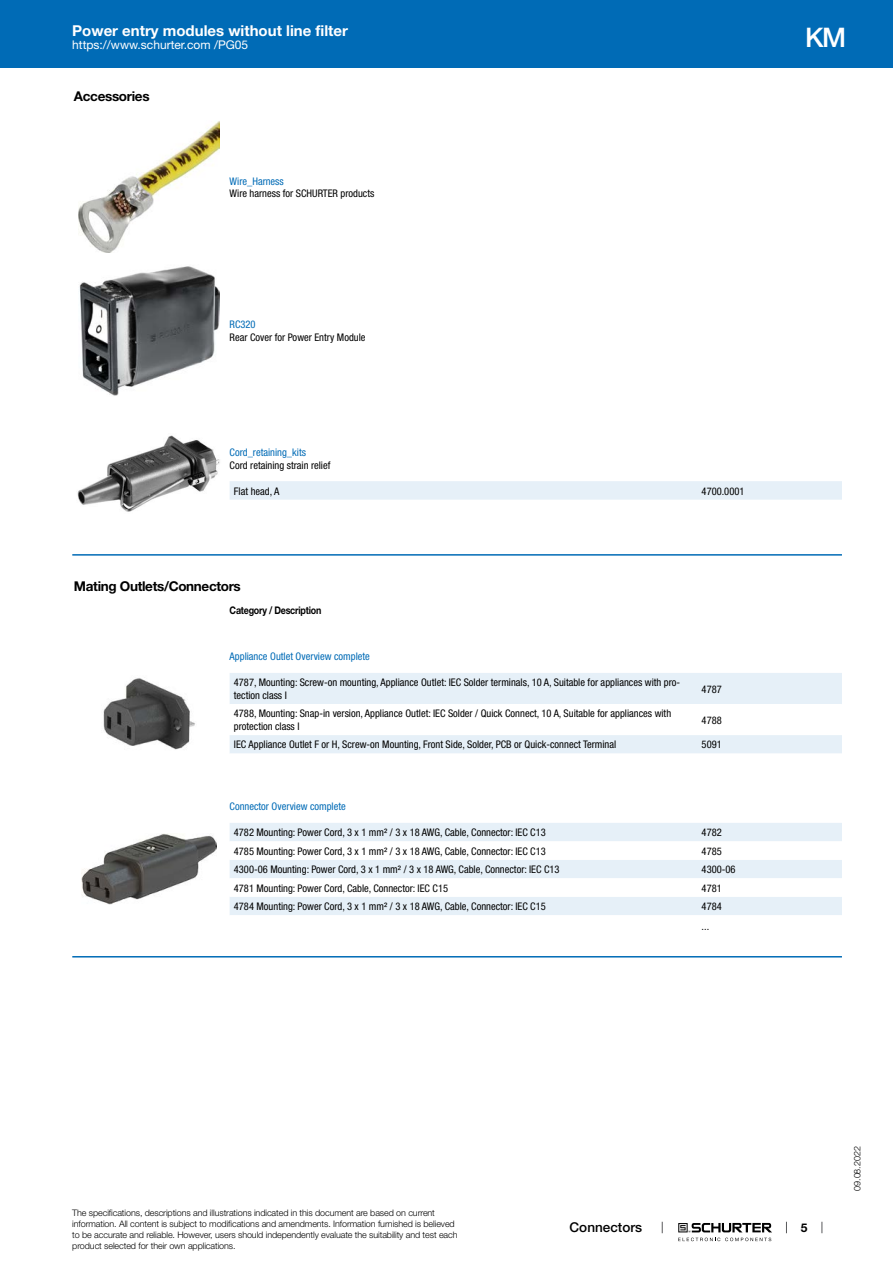
<style>
.page{position:relative;width:893px;height:1263px;background:#fff}
.page>*{position:absolute;margin:0;border:0;box-sizing:border-box;transform-origin:0 0}
.t1{font:500 27px "Helvetica Neue LT";color:#fff}
.t2{font:700 15px "Helvetica Neue LT";color:#fff}
.t3{font:700 13.5px "Helvetica Neue LT";letter-spacing:-.025em;color:#000}
.t4{font:500 13.5px "Helvetica Neue LT";color:#000}
.t5{font:12px "Helvetica Neue LT";color:#fff}
.t6{font:700 12px "Helvetica Neue LT";color:#000}
.t7{font:condensed 10.5px/12.6px "Helvetica Neue LT";color:#000}
.t8{font:condensed 10.5px "Helvetica Neue LT";color:#006bb6}
.t9{font:700 10.5px "Helvetica Neue LT";letter-spacing:-.025em;color:#000;scale:.85 1}
.t10{font:300 9px/10.8px "Helvetica Neue LT";letter-spacing:-.01em;color:#000}
</style>
<div class="page">
<svg style="left:678px;top:1223px;width:94px;height:18px"></svg>
<div style="left:0;top:0;width:893px;height:68px;background:#006bb6"></div>
<img style="left:78px;top:121px;width:141px;height:132px">
<img style="left:79px;top:266px;width:140px;height:130px">
<img style="left:77px;top:435px;width:143px;height:77px">
<div style="left:230px;top:481px;width:612px;height:19px;background:#e6f0f8"></div>
<hr style="left:72px;top:554px;width:770px;height:2px;background:#006bb6">
<img style="left:103px;top:678px;width:92px;height:72px">
<div style="left:230px;top:673px;width:612px;height:31px;background:#e6f0f8"></div>
<div style="left:230px;top:735px;width:612px;height:18px;background:#e6f0f8"></div>
<img style="left:81px;top:834px;width:135px;height:70px">
<div style="left:230px;top:823px;width:612px;height:18px;background:#e6f0f8"></div>
<svg style="left:230px;top:860px;width:612px;height:55px;fill:#e6f0f8"></svg>
<hr style="left:72px;top:956px;width:770px;height:1px;background:#006bb6">
<h2 class="t2" style="left:72px;top:21px;width:277px">Power entry modules without line filter</h2>
<p class="t5" style="left:72px;top:38px;width:178px">https://www.schurter.com /PG05</p>
<p class="t3" style="left:74px;top:88px;width:77px">Accessories</p>
<p class="t8" style="left:230px;top:175px;width:56px">Wire_Harness</p>
<p class="t7" style="left:230px;top:187px;width:146px">Wire harness for SCHURTER products</p>
<p class="t8" style="left:230px;top:319px;width:28px">RC320</p>
<p class="t7" style="left:230px;top:331px;width:137px">Rear Cover for Power Entry Module</p>
<p class="t8" style="left:230px;top:446px;width:78px">Cord_retaining_kits</p>
<p class="t7" style="left:230px;top:458px;width:102px">Cord retaining strain relief</p>
<p class="t7" style="left:234px;top:484px;width:47px">Flat head, A</p>
<p class="t7" style="left:702px;top:484px;width:44px">4700.0001</p>
<p class="t3" style="left:74px;top:578px;width:168px">Mating Outlets/Connectors</p>
<p class="t9" style="left:230px;top:604px;width:109px">Category / Description</p>
<p class="t8" style="left:230px;top:650px;width:142px">Appliance Outlet Overview complete</p>
<p class="t7" style="left:234px;top:676px;width:448px">4787, Mounting: Screw-on mounting, Appliance Outlet: IEC Solder terminals, 10 A, Suitable for appliances with pro&shy;tection class I</p>
<p class="t7" style="left:702px;top:682px;width:22px">4787</p>
<p class="t7" style="left:234px;top:707px;width:439px">4788, Mounting: Snap-in version, Appliance Outlet: IEC Solder / Quick Connect, 10 A, Suitable for appliances with protection class I</p>
<p class="t7" style="left:702px;top:714px;width:22px">4788</p>
<p class="t7" style="left:234px;top:738px;width:384px">IEC Appliance Outlet F or H, Screw-on Mounting, Front Side, Solder, PCB or Quick-connect Terminal</p>
<p class="t7" style="left:702px;top:738px;width:22px">5091</p>
<p class="t8" style="left:230px;top:800px;width:118px">Connector Overview complete</p>
<p class="t7" style="left:234px;top:826px;width:313px">4782 Mounting: Power Cord, 3 x 1 mm² / 3 x 18 AWG, Cable, Connector: IEC C13</p>
<p class="t7" style="left:702px;top:826px;width:22px">4782</p>
<p class="t7" style="left:234px;top:845px;width:313px">4785 Mounting: Power Cord, 3 x 1 mm² / 3 x 18 AWG, Cable, Connector: IEC C13</p>
<p class="t7" style="left:702px;top:845px;width:22px">4785</p>
<p class="t7" style="left:234px;top:863px;width:327px">4300-06 Mounting: Power Cord, 3 x 1 mm² / 3 x 18 AWG, Cable, Connector: IEC C13</p>
<p class="t7" style="left:702px;top:863px;width:35px">4300-06</p>
<p class="t7" style="left:234px;top:881px;width:216px">4781 Mounting: Power Cord, Cable, Connector: IEC C15</p>
<p class="t7" style="left:702px;top:881px;width:22px">4781</p>
<p class="t7" style="left:234px;top:900px;width:313px">4784 Mounting: Power Cord, 3 x 1 mm² / 3 x 18 AWG, Cable, Connector: IEC C15</p>
<p class="t7" style="left:702px;top:896px;width:22px;line-height:19.6px">4784 ...</p>
<h1 class="t1" style="left:805px;top:21px;width:43px">KM</h1>
<p class="t10" style="left:72px;top:1207px;width:387px">The specifications, descriptions and illustrations indicated in this document are based on current information. All content is subject to modifications and amendments. Information furnished is believed to be accurate and reliable. However, users should independently evaluate the suitability and test each product selected for their own applications.</p>
<p class="t4" style="left:570px;top:1219px;width:74px">Connectors</p>
<p class="t6" style="left:801px;top:1220px;width:8px">5</p>
<p class="t10" style="left:852px;top:1191px;width:46px;rotate:-90deg">09.08.2022</p>
</div>
